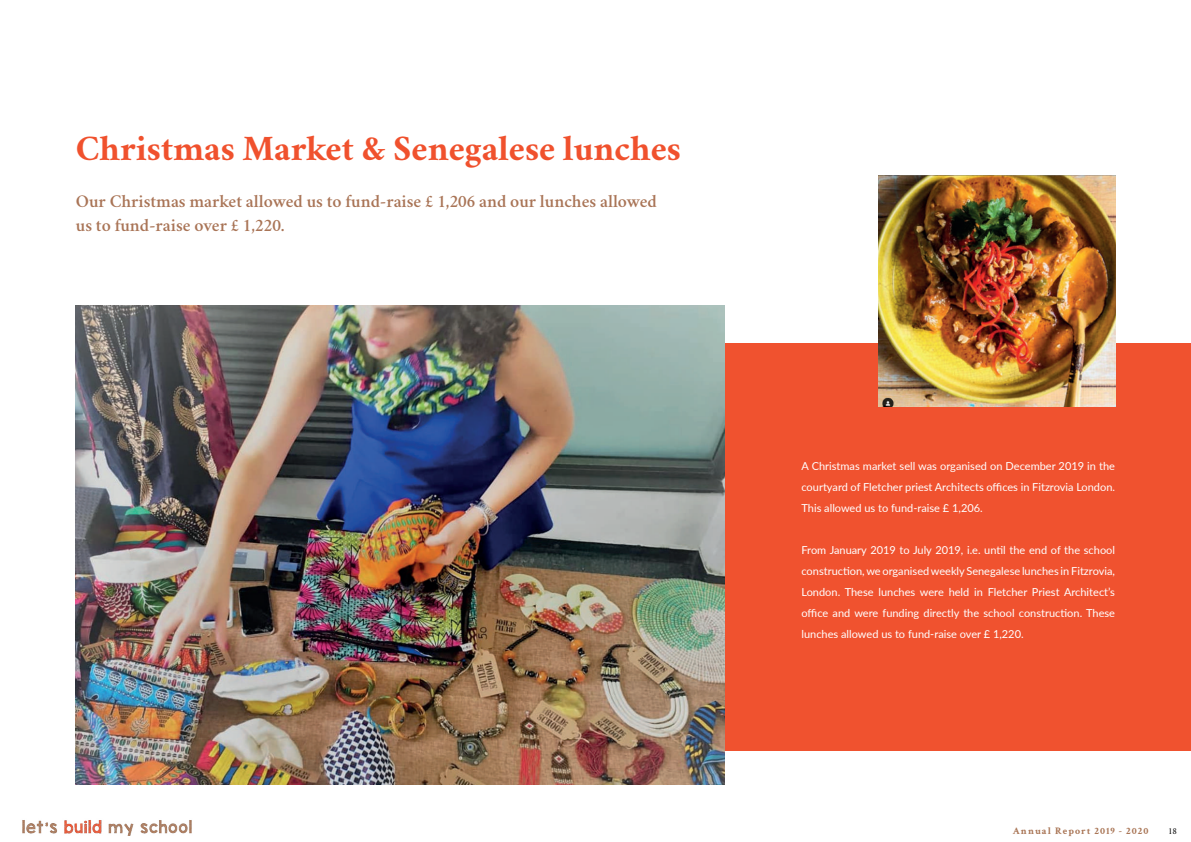
<style>
.page{position:relative;width:1191px;height:842px;background:#fff}
.page>*{position:absolute;margin:0;border:0;box-sizing:border-box;transform-origin:0 0}
.t1{font:700 36px "Crimson";color:#f0512d}
.t2{font:600 18px/24px "Crimson";color:#a97456}
.t3{font:11px/21px "Lato";color:#fff;text-align:justify}
.t4{font:700 10px "Crimson Text";letter-spacing:.1em;color:#a97555}
.t5{font:9px "Crimson";color:#000001}
</style>
<div class="page">
<img style="left:22px;top:820px;width:170px;height:16px">
<div style="left:346px;top:344px;width:845px;height:407px;background:#f0522f"></div>
<img style="left:76px;top:305px;width:649px;height:480px">
<img style="left:878px;top:176px;width:237px;height:231px">
<h1 class="t1" style="left:76px;top:121px;width:607px">Christmas Market &amp; Senegalese lunches</h1>
<h2 class="t2" style="left:76px;top:187px;width:582px">Our Christmas market allowed us to fund-raise £ 1,206 and our lunches allowed us to fund-raise over £ 1,220.</h2>
<p class="t3" style="left:801px;top:455px;width:315px">A Christmas market sell was organised on December 2019 in the courtyard of Fletcher priest Architects offices in Fitzrovia London.<br>This allowed us to fund-raise £ 1,206.</p>
<p class="t3" style="left:801px;top:539px;width:315px">From January 2019 to July 2019, i.e. until the end of the school construction, we organised weekly Senegalese lunches in Fitzrovia, London. These lunches were held in Fletcher Priest Architect’s office and were funding directly the school construction. These lunches allowed us to fund-raise over £ 1,220.</p>
<p class="t4" style="left:1013px;top:824px;width:137px">Annual Report 2019 - 2020</p>
<p class="t5" style="left:1168px;top:824px;width:10px">18</p>
</div>
